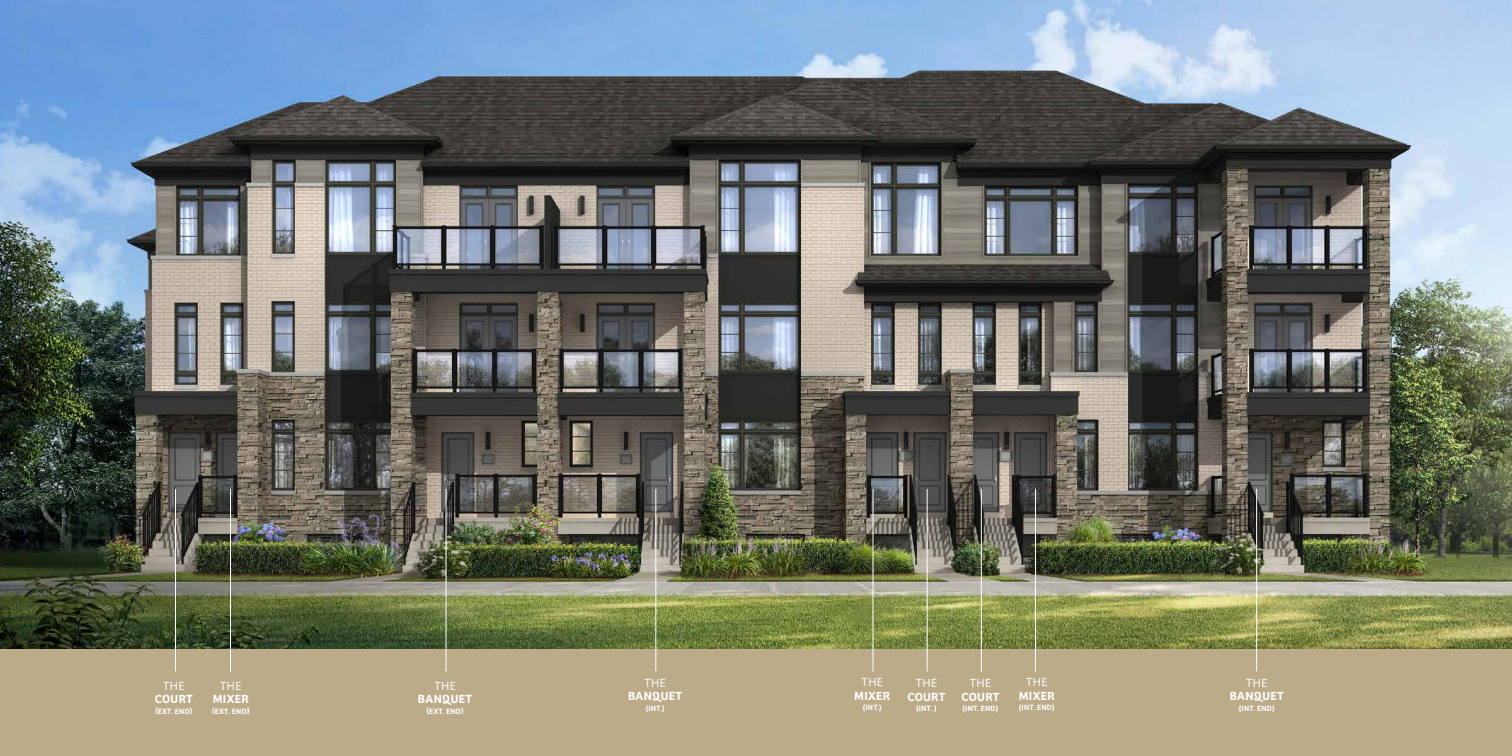
<style>
.page{position:relative;width:1512px;height:756px;background:#fff}
.page>*{position:absolute;margin:0;border:0;box-sizing:border-box;transform-origin:0 0}
.t1{font:600 12.25px "Bree";letter-spacing:.03em;color:#fff}
.t2{font:300 12.25px "Bree";letter-spacing:.03em;color:#fff}
.t3{font:600 7.88px "Bree";letter-spacing:.03em;color:#fff}
</style>
<div class="page">
<div style="left:0;top:649px;width:1512px;height:107px;background:#bcab89"></div>
<img style="left:0;top:0;width:1512px;height:649px">
<hr style="left:873px;top:489px;width:1px;height:182px;background:#fff">
<hr style="left:927px;top:489px;width:1px;height:182px;background:#fff">
<hr style="left:981px;top:489px;width:1px;height:182px;background:#fff">
<hr style="left:1035px;top:489px;width:1px;height:182px;background:#fff">
<hr style="left:175px;top:489px;width:1px;height:182px;background:#fff">
<hr style="left:230px;top:489px;width:1px;height:182px;background:#fff">
<hr style="left:1256px;top:489px;width:1px;height:182px;background:#fff">
<hr style="left:655px;top:489px;width:1px;height:182px;background:#fff">
<hr style="left:446px;top:489px;width:1px;height:182px;background:#fff">
<h1 class="t2" style="left:163px;top:676px;width:23px">THE</h1>
<h1 class="t1" style="left:155px;top:690px;width:40px">COURT</h1>
<p class="t3" style="left:155px;top:705px;width:39px">(EXT. END)</p>
<h1 class="t2" style="left:220px;top:676px;width:23px">THE</h1>
<h1 class="t1" style="left:213px;top:690px;width:38px">MIXER</h1>
<p class="t3" style="left:212px;top:705px;width:39px">(EXT. END)</p>
<h1 class="t2" style="left:434px;top:676px;width:23px">THE</h1>
<h1 class="t1" style="left:418px;top:690px;width:56px">BANQUET</h1>
<p class="t3" style="left:426px;top:705px;width:39px">(EXT. END)</p>
<h1 class="t2" style="left:645px;top:674px;width:23px">THE</h1>
<h1 class="t1" style="left:628px;top:687px;width:56px">BANQUET</h1>
<p class="t3" style="left:646px;top:702px;width:21px">(INT.)</p>
<h1 class="t2" style="left:862px;top:673px;width:23px">THE</h1>
<h1 class="t1" style="left:854px;top:686px;width:38px">MIXER</h1>
<p class="t3" style="left:863px;top:701px;width:21px">(INT.)</p>
<h1 class="t2" style="left:916px;top:674px;width:23px">THE</h1>
<h1 class="t1" style="left:907px;top:687px;width:40px">COURT</h1>
<p class="t3" style="left:916px;top:703px;width:22px">(INT. )</p>
<h1 class="t2" style="left:970px;top:674px;width:23px">THE</h1>
<h1 class="t1" style="left:962px;top:687px;width:40px">COURT</h1>
<p class="t3" style="left:963px;top:703px;width:37px">(INT. END)</p>
<h1 class="t2" style="left:1026px;top:673px;width:23px">THE</h1>
<h1 class="t1" style="left:1019px;top:686px;width:38px">MIXER</h1>
<p class="t3" style="left:1019px;top:701px;width:37px">(INT. END)</p>
<h1 class="t2" style="left:1246px;top:674px;width:23px">THE</h1>
<h1 class="t1" style="left:1230px;top:687px;width:56px">BANQUET</h1>
<p class="t3" style="left:1239px;top:702px;width:37px">(INT. END)</p>
</div>
